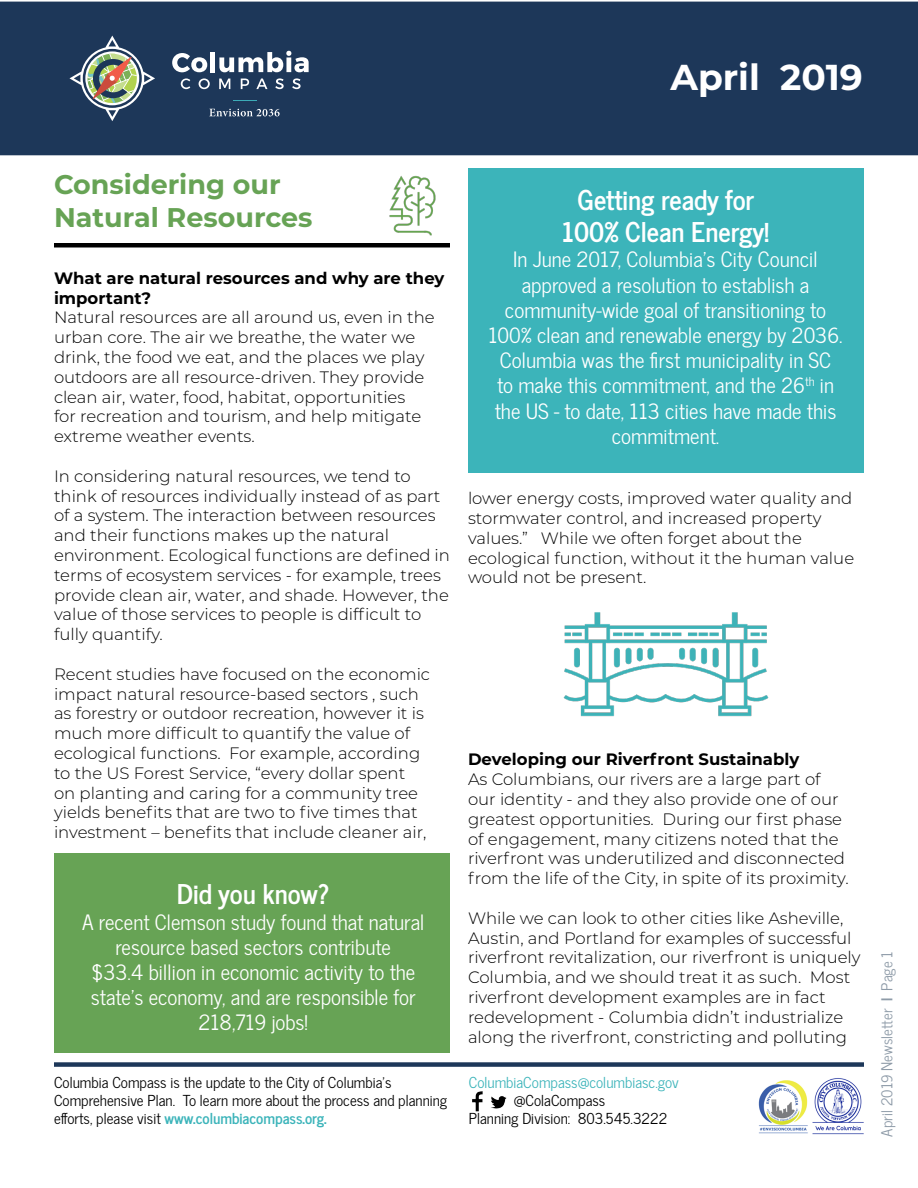
<style>
.page{position:relative;width:918px;height:1188px;background:#fff}
.page>*{position:absolute;margin:0;border:0;box-sizing:border-box;transform-origin:0 0}
.t1{font:700 36px "Montserrat";color:#fff}
.t2{font:700 27px/32.4px "News Cycle";color:#fff;text-align:center}
.t3{font:700 27px/32.4px "Montserrat";color:#67a355}
.t4{font:21px/25.2px "News Cycle";color:#fff;text-align:center}
.t5{font:300 16.5px/19.8px "Montserrat";color:#000}
.t6{font:700 16.5px/19.8px "Montserrat";color:#000}
.t7{font:15px/18px "News Cycle";color:#000}
.t8{font:15px "News Cycle";color:#3cb4ba}
.t9{font:15px "News Cycle";color:#8e9ba8}
.s1{font-weight:700;color:#3cb4ba}
.s2{font-weight:700}
</style>
<div class="page">
<div style="left:1px;top:2px;width:916px;height:153px;background:#1d3759"></div>
<div style="left:54px;top:243px;width:396px;height:5px;background:#000"></div>
<svg style="left:69px;top:36px;width:86px;height:85px"></svg>
<svg style="left:172px;top:53px;width:35px;height:19px"></svg>
<hr style="left:211px;top:52px;width:4px;height:20px;background:#fff">
<svg style="left:219px;top:51px;width:90px;height:21px"></svg>
<svg style="left:181px;top:78px;width:9px;height:11px"></svg>
<svg style="left:199px;top:78px;width:11px;height:11px"></svg>
<svg style="left:219px;top:79px;width:11px;height:10px"></svg>
<svg style="left:241px;top:79px;width:8px;height:10px"></svg>
<svg style="left:256px;top:79px;width:11px;height:10px"></svg>
<svg style="left:275px;top:78px;width:9px;height:11px"></svg>
<svg style="left:292px;top:78px;width:9px;height:11px"></svg>
<svg style="left:233px;top:100px;width:24px;height:1px"></svg>
<svg style="left:209px;top:109px;width:71px;height:7px"></svg>
<img style="left:812px;top:1078px;width:52px;height:57px">
<img style="left:758px;top:1080px;width:50px;height:54px">
<div style="left:54px;top:1062px;width:810px;height:5px;background:#1d3759"></div>
<img style="left:491px;top:1096px;width:16px;height:13px">
<img style="left:472px;top:1092px;width:11px;height:19px">
<div style="left:468px;top:168px;width:396px;height:305px;background:#3cb4ba"></div>
<img style="left:359px;top:175px;width:91px;height:73px">
<div style="left:54px;top:853px;width:396px;height:200px;background:#67a355"></div>
<img style="left:563px;top:612px;width:206px;height:105px">
<h1 class="t1" style="left:670px;top:52px;width:194px">April 2019</h1>
<h2 class="t3" style="left:54px;top:167px;width:260px">Considering our<br>Natural Resources</h2>
<p class="t6" style="left:54px;top:267px;width:392px">What are natural resources and why are they important?</p>
<p class="t5" style="left:54px;top:307px;width:382px">Natural resources are all around us, even in the urban core. The air we breathe, the water we drink, the food we eat, and the places we play outdoors are all resource-driven. They provide clean air, water, food, habitat, opportunities<br>for recreation and tourism, and help mitigate extreme weather events.</p>
<p class="t5" style="left:54px;top:466px;width:398px">In considering natural resources, we tend to think of resources individually instead of as part of a system. The interaction between resources and their functions makes up the natural environment. Ecological functions are defined in terms of ecosystem services - for example, trees provide clean air, water, and shade. However, the value of those services to people is difficult to fully quantify.</p>
<p class="t5" style="left:54px;top:664px;width:378px">Recent studies have focused on the economic impact natural resource-based sectors , such as forestry or outdoor recreation, however it is much more difficult to quantify the value of ecological functions. For example, according to the US Forest Service, “every dollar spent on planting and caring for a community tree yields benefits that are two to five times that investment – benefits that include cleaner air,</p>
<h2 class="t2" style="left:177px;top:876px;width:154px">Did you know?</h2>
<p class="t4" style="left:82px;top:908px;width:344px">A recent Clemson study found that natural resource based sectors contribute<br>$33.4 billion in economic activity to the state’s economy, and are responsible for 218,719 jobs!</p>
<h2 class="t2" style="left:562px;top:181px;width:208px">Getting ready for<br>100% Clean Energy!</h2>
<p class="t4" style="left:488px;top:246px;width:356px">In June 2017, Columbia’s City Council approved a resolution to establish a community-wide goal of transitioning to 100% clean and renewable energy by 2036.<br>Columbia was the first municipality in SC<br>to make this commitment, and the 26<sup>th</sup> in the US - to date, 113 cities have made this commitment.</p>
<p class="t5" style="left:468px;top:488px;width:388px">lower energy costs, improved water quality and stormwater control, and increased property values.” While we often forget about the ecological function, without it the human value would not be present.</p>
<p class="t6" style="left:468px;top:749px;width:333px">Developing our Riverfront Sustainably</p>
<p class="t5" style="left:468px;top:769px;width:382px">As Columbians, our rivers are a large part of our identity - and they also provide one of our greatest opportunities. During our first phase of engagement, many citizens noted that the riverfront was underutilized and disconnected from the life of the City, in spite of its proximity.</p>
<p class="t5" style="left:468px;top:908px;width:394px">While we can look to other cities like Asheville, Austin, and Portland for examples of successful riverfront revitalization, our riverfront is uniquely Columbia, and we should treat it as such. Most riverfront development examples are in fact redevelopment - Columbia didn’t industrialize along the riverfront, constricting and polluting</p>
<p class="t7" style="left:54px;top:1073px;width:395px">Columbia Compass is the update to the City of Columbia’s<br>Comprehensive Plan. To learn more about the process and planning efforts, please visit <span class="s1">www.columbiacompass.org.</span></p>
<p class="t8" style="left:469px;top:1070px;width:212px">ColumbiaCompass@columbiasc.gov</p>
<p class="t7" style="left:469px;top:1091px;width:200px;text-indent:45px">@ColaCompass<br>Planning Division: 803.545.3222</p>
<p class="t9" style="left:874px;top:1137px;width:187px;rotate:-90deg">April 2019 Newsletter <span class="s2">I</span> Page 1</p>
</div>
